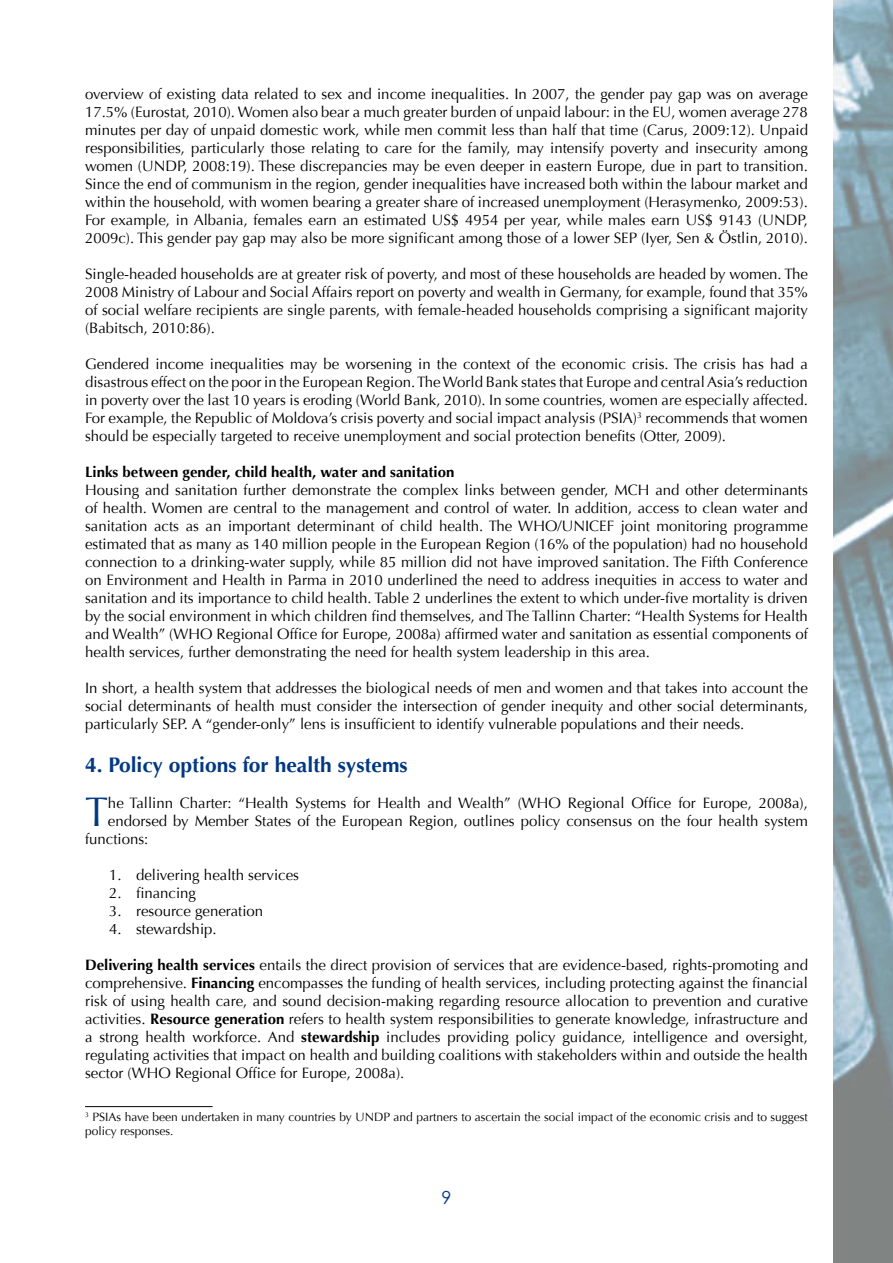
<style>
.page{position:relative;width:893px;height:1263px;background:#fff}
.page>*{position:absolute;margin:0;border:0;box-sizing:border-box;transform-origin:0 0}
.t1{font:41.25px "Optima";color:#003882}
.t2{font:700 21px "Optima";color:#003882}
.t3{font:18px "Century Gothic";color:#003882}
.t4{font:15px/18px "Optima";color:#000;text-align:justify}
.t5{font:700 15px "Optima";color:#000}
.t6{font:12px/14.4px "Optima";color:#000}
.s1{font-weight:700}
</style>
<div class="page">
<img style="left:833px;top:0;width:60px;height:1263px">
<hr style="left:85px;top:1106px;width:128px;height:1px;background:#000">
<p class="t4" style="left:85px;top:85px;width:724px">overview of existing data related to sex and income inequalities. In 2007, the gender pay gap was on average 17.5% (Eurostat, 2010). Women also bear a much greater burden of unpaid labour: in the EU, women average 278 minutes per day of unpaid domestic work, while men commit less than half that time (Carus, 2009:12). Unpaid responsibilities, particularly those relating to care for the family, may intensify poverty and insecurity among women (UNDP, 2008:19). These discrepancies may be even deeper in eastern Europe, due in part to transition.<br>Since the end of communism in the region, gender inequalities have increased both within the labour market and within the household, with women bearing a greater share of increased unemployment (Herasymenko, 2009:53).<br>For example, in Albania, females earn an estimated US$ 4954 per year, while males earn US$ 9143 (UNDP, 2009c). This gender pay gap may also be more significant among those of a lower SEP (Iyer, Sen &amp; Östlin, 2010).</p>
<p class="t4" style="left:85px;top:265px;width:724px">Single-headed households are at greater risk of poverty, and most of these households are headed by women. The 2008 Ministry of Labour and Social Affairs report on poverty and wealth in Germany, for example, found that 35% of social welfare recipients are single parents, with female-headed households comprising a significant majority (Babitsch, 2010:86).</p>
<p class="t4" style="left:85px;top:355px;width:724px">Gendered income inequalities may be worsening in the context of the economic crisis. The crisis has had a disastrous effect on the poor in the European Region. The World Bank states that Europe and central Asia’s reduction in poverty over the last 10 years is eroding (World Bank, 2010). In some countries, women are especially affected.<br>For example, the Republic of Moldova’s crisis poverty and social impact analysis (PSIA)<sup>3</sup> recommends that women should be especially targeted to receive unemployment and social protection benefits (Otter, 2009).</p>
<p class="t5" style="left:85px;top:463px;width:371px">Links between gender, child health, water and sanitation</p>
<p class="t4" style="left:85px;top:481px;width:724px">Housing and sanitation further demonstrate the complex links between gender, MCH and other determinants of health. Women are central to the management and control of water. In addition, access to clean water and sanitation acts as an important determinant of child health. The WHO/UNICEF joint monitoring programme estimated that as many as 140 million people in the European Region (16% of the population) had no household connection to a drinking-water supply, while 85 million did not have improved sanitation. The Fifth Conference on Environment and Health in Parma in 2010 underlined the need to address inequities in access to water and sanitation and its importance to child health. Table 2 underlines the extent to which under-five mortality is driven by the social environment in which children find themselves, and The Tallinn Charter: “Health Systems for Health and Wealth” (WHO Regional Office for Europe, 2008a) affirmed water and sanitation as essential components of health services, further demonstrating the need for health system leadership in this area.</p>
<p class="t4" style="left:85px;top:679px;width:724px">In short, a health system that addresses the biological needs of men and women and that takes into account the social determinants of health must consider the intersection of gender inequity and other social determinants, particularly SEP. A “gender-only” lens is insufficient to identify vulnerable populations and their needs.</p>
<h2 class="t2" style="left:85px;top:753px;width:324px">4. Policy options for health systems</h2>
<h1 class="t1" style="left:85px;top:788px;width:24px">T</h1>
<p class="t4" style="left:108px;top:794px;width:701px">he Tallinn Charter: “Health Systems for Health and Wealth” (WHO Regional Office for Europe, 2008a),</p>
<p class="t4" style="left:108px;top:812px;width:701px">endorsed by Member States of the European Region, outlines policy consensus on the four health system</p>
<p class="t4" style="left:85px;top:830px;width:65px">functions:</p>
<p class="t4" style="left:109px;top:866px;width:191px">1. delivering health services</p>
<p class="t4" style="left:109px;top:884px;width:89px">2. financing</p>
<p class="t4" style="left:109px;top:902px;width:156px">3. resource generation</p>
<p class="t4" style="left:109px;top:920px;width:109px">4. stewardship.</p>
<p class="t4" style="left:85px;top:956px;width:724px"><span class="s1">Delivering health services</span> entails the direct provision of services that are evidence-based, rights-promoting and comprehensive. <span class="s1">Financing</span> encompasses the funding of health services, including protecting against the financial risk of using health care, and sound decision-making regarding resource allocation to prevention and curative activities. <span class="s1">Resource generation</span> refers to health system responsibilities to generate knowledge, infrastructure and a strong health workforce. And <span class="s1">stewardship</span> includes providing policy guidance, intelligence and oversight, regulating activities that impact on health and building coalitions with stakeholders within and outside the health sector (WHO Regional Office for Europe, 2008a).</p>
<p class="t6" style="left:85px;top:1110px;width:724px"><sup>3</sup> PSIAs have been undertaken in many countries by UNDP and partners to ascertain the social impact of the economic crisis and to suggest policy responses.</p>
<p class="t3" style="left:441px;top:1186px;width:11px">9</p>
</div>
